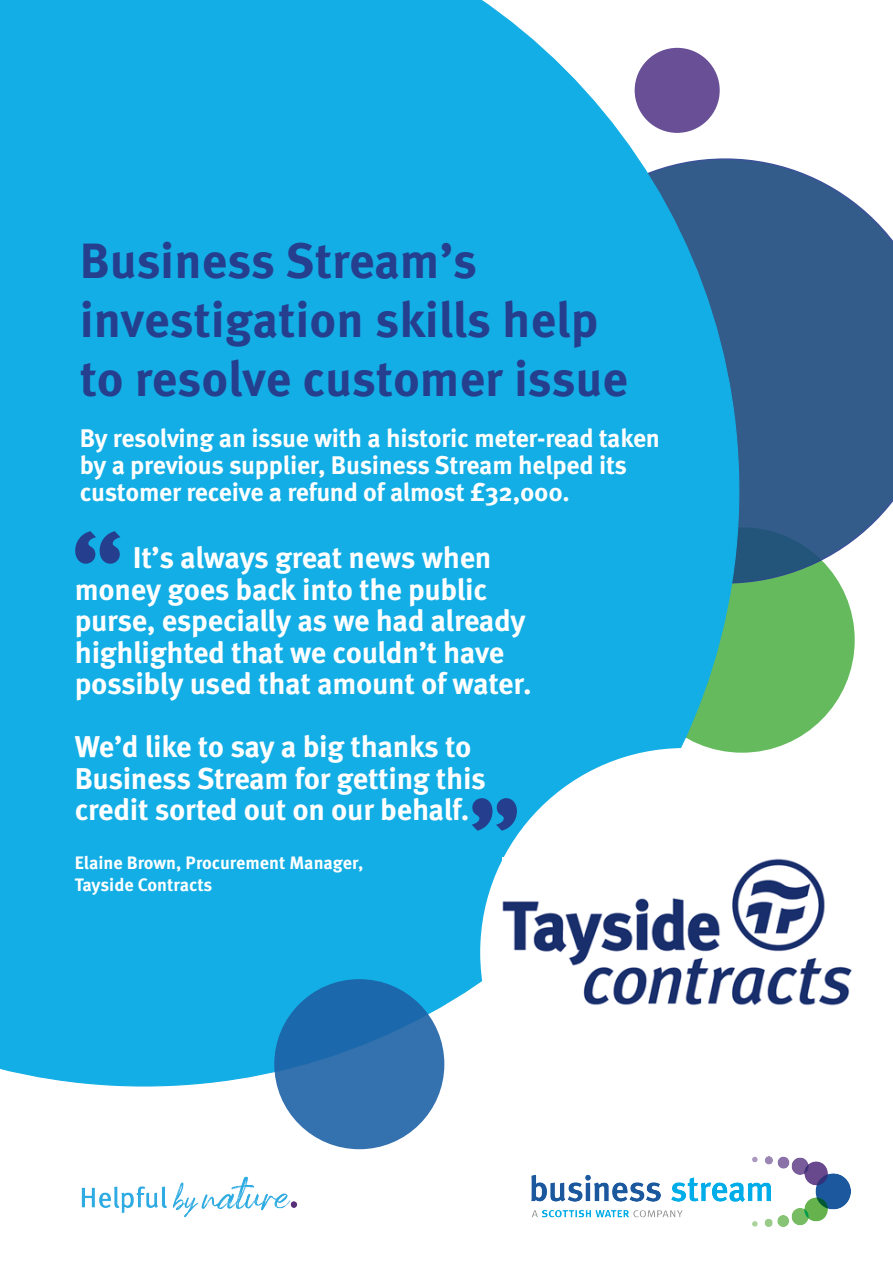
<style>
.page{position:relative;width:893px;height:1263px;background:#fff}
.page>*{position:absolute;margin:0;border:0;box-sizing:border-box;transform-origin:0 0}
.t1{font:700 108px "Meta Pro";color:#253f8e}
.t2{font:700 49.5px/59.4px "Meta Pro";letter-spacing:-.005em;color:#253f8e}
.t3{font:700 30px/31.5px "Meta Pro";letter-spacing:-.01em;color:#fff}
.t4{font:700 25.5px/27px "Meta Pro";letter-spacing:-.01em;color:#fff}
.t5{font:700 18px/21.6px "Meta Pro";color:#fff}
</style>
<div class="page">
<div style="left:630px;top:528px;width:224px;height:224px;background:#65ba5e;border-radius:50%"></div>
<svg style="left:739px;top:158px;width:154px;height:426px;background:#4a6f96"></svg>
<div style="left:0;top:0;width:739px;height:1086px;background:#13aee5"></div>
<svg style="left:275px;top:980px;width:169px;height:168px;background:#2a6dad"></svg>
<div style="left:635px;top:49px;width:84px;height:83px;background:#694f96;border-radius:50%"></div>
<div style="left:635px;top:48px;width:85px;height:85px;border:2px solid #583c8b;border-radius:50%"></div>
<img style="left:531px;top:1156px;width:319px;height:70px">
<img style="left:81px;top:1144px;width:308px;height:74px">
<div style="left:480px;top:748px;width:409px;height:409px;background:#fff;border-radius:50%"></div>
<img style="left:502px;top:858px;width:350px;height:148px">
<p class="t2" style="left:80px;top:232px;width:550px">Business Stream’s investigation skills help to resolve customer issue</p>
<p class="t4" style="left:80px;top:426px;width:582px">By resolving an issue with a historic meter-read taken by a previous supplier, Business Stream helped its customer receive a refund of almost £32,000.</p>
<p class="t1" style="left:71px;top:503px;width:55px">“</p>
<p class="t3" style="left:75px;top:543px;width:459px;text-indent:58px">It’s always great news when money goes back into the public purse, especially as we had already highlighted that we couldn’t have possibly used that amount of water.</p>
<p class="t3" style="left:75px;top:732px;width:412px">We’d like to say a big thanks to<br>Business Stream for getting this credit sorted out on our behalf.</p>
<p class="t1" style="left:521px;top:859px;width:55px;rotate:-180deg">“</p>
<p class="t5" style="left:75px;top:853px;width:290px">Elaine Brown, Procurement Manager,<br>Tayside Contracts</p>
</div>
